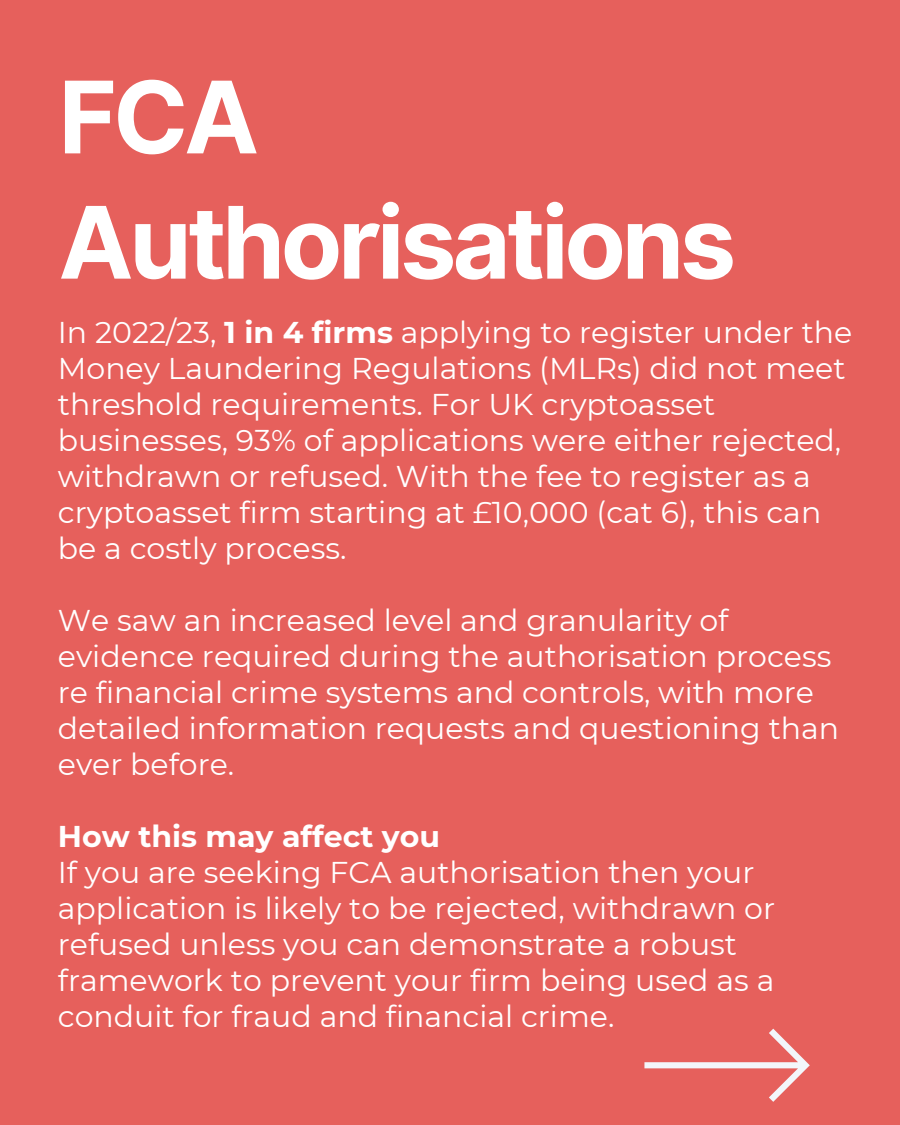
<style>
.page{position:relative;width:900px;height:1125px;background:#e6605c}
.page>*{position:absolute;margin:0;border:0;box-sizing:border-box;transform-origin:0 0}
.t1{font:700 100px/125.2px "Inter";letter-spacing:-.04em;color:#fff}
.t2{font:30px/36px "Montserrat";color:#fff}
.t3{font:700 30px "Montserrat";color:#fff}
.s1{font-weight:700}
</style>
<div class="page">
<svg style="left:644px;top:1029px;width:166px;height:73px"></svg>
<h1 class="t1" style="left:59px;top:54px;width:679px">FCA<br>Authorisations</h1>
<p class="t2" style="left:58px;top:314px;width:796px">In 2022/23, <span class="s1">1 in 4 firms</span> applying to register under the Money Laundering Regulations (MLRs) did not meet threshold requirements. For UK cryptoasset businesses, 93% of applications were either rejected, withdrawn or refused. With the fee to register as a cryptoasset firm starting at £10,000 (cat 6), this can be a costly process.</p>
<p class="t2" style="left:58px;top:602px;width:783px">We saw an increased level and granularity of evidence required during the authorisation process re financial crime systems and controls, with more detailed information requests and questioning than ever before.</p>
<p class="t3" style="left:58px;top:818px;width:384px">How this may affect you</p>
<p class="t2" style="left:58px;top:854px;width:719px">If you are seeking FCA authorisation then your application is likely to be rejected, withdrawn or refused unless you can demonstrate a robust framework to prevent your firm being used as a conduit for fraud and financial crime.</p>
</div>
